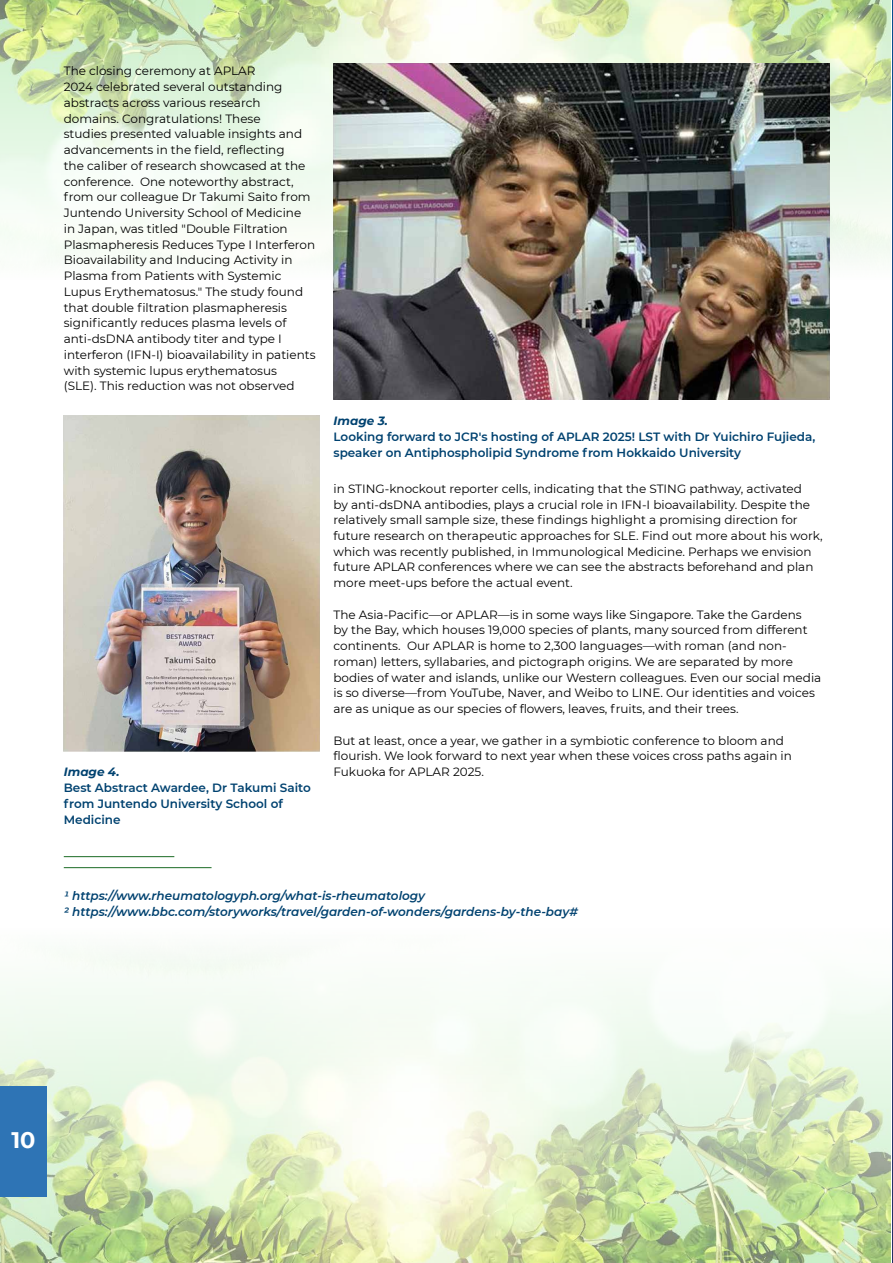
<style>
.page{position:relative;width:893px;height:1263px;background:#fff}
.page>*{position:absolute;margin:0;border:0;box-sizing:border-box;transform-origin:0 0}
.t1{font:700 22.5px "Montserrat";color:#fff}
.t2{font:12px/15.8px "Montserrat";color:#000}
.t3{font:600 12px/15.8px "Montserrat";color:#004270}
.t4{font:italic 600 12px/15.8px "Montserrat";color:#004270}
.t5{font:italic 700 12px "Montserrat";color:#004270}
</style>
<div class="page">
<svg style="left:892px;top:0;width:1px;height:1263px"></svg>
<img style="left:0;top:710px;width:891px;height:553px">
<img style="left:0;top:0;width:891px;height:462px">
<img style="left:333px;top:64px;width:496px;height:336px">
<img style="left:64px;top:415px;width:255px;height:336px">
<hr style="left:64px;top:856px;width:110px;height:1px;background:#1a6b24">
<hr style="left:64px;top:867px;width:148px;height:1px;background:#1a6b24">
<div style="left:0;top:1086px;width:47px;height:111px;background:#2e74b5"></div>
<p class="t2" style="left:64px;top:63px;width:253px">The closing ceremony at APLAR<br>2024 celebrated several outstanding abstracts across various research domains. Congratulations! These<br>studies presented valuable insights and advancements in the field, reflecting<br>the caliber of research showcased at the conference. One noteworthy abstract, from our colleague Dr Takumi Saito from Juntendo University School of Medicine in Japan, was titled "Double Filtration Plasmapheresis Reduces Type I Interferon Bioavailability and Inducing Activity in Plasma from Patients with Systemic Lupus Erythematosus." The study found that double filtration plasmapheresis significantly reduces plasma levels of anti-dsDNA antibody titer and type I interferon (IFN-I) bioavailability in patients with systemic lupus erythematosus<br>(SLE). This reduction was not observed</p>
<p class="t5" style="left:64px;top:763px;width:57px">Image 4.</p>
<p class="t3" style="left:64px;top:779px;width:248px">Best Abstract Awardee, Dr Takumi Saito from Juntendo University School of<br>Medicine</p>
<p class="t5" style="left:333px;top:412px;width:56px">Image 3.</p>
<p class="t3" style="left:333px;top:428px;width:483px">Looking forward to JCR's hosting of APLAR 2025! LST with Dr Yuichiro Fujieda, speaker on Antiphospholipid Syndrome from Hokkaido University</p>
<p class="t2" style="left:333px;top:480px;width:491px">in STING-knockout reporter cells, indicating that the STING pathway, activated<br>by anti-dsDNA antibodies, plays a crucial role in IFN-I bioavailability. Despite the relatively small sample size, these findings highlight a promising direction for future research on therapeutic approaches for SLE. Find out more about his work, which was recently published, in Immunological Medicine. Perhaps we envision future APLAR conferences where we can see the abstracts beforehand and plan more meet-ups before the actual event.</p>
<p class="t2" style="left:333px;top:606px;width:489px">The Asia-Pacific—or APLAR—is in some ways like Singapore. Take the Gardens<br>by the Bay, which houses 19,000 species of plants, many sourced from different continents. Our APLAR is home to 2,300 languages—with roman (and non&shy;roman) letters, syllabaries, and pictograph origins. We are separated by more bodies of water and islands, unlike our Western colleagues. Even our social media is so diverse—from YouTube, Naver, and Weibo to LINE. Our identities and voices are as unique as our species of flowers, leaves, fruits, and their trees.</p>
<p class="t2" style="left:333px;top:732px;width:460px">But at least, once a year, we gather in a symbiotic conference to bloom and flourish. We look forward to next year when these voices cross paths again in<br>Fukuoka for APLAR 2025.</p>
<p class="t4" style="left:64px;top:887px;width:516px">1 https://www.rheumatologyph.org/what-is-rheumatology<br>2 https://www.bbc.com/storyworks/travel/garden-of-wonders/gardens-by-the-bay#</p>
<h1 class="t1" style="left:11px;top:1124px;width:26px">10</h1>
</div>
